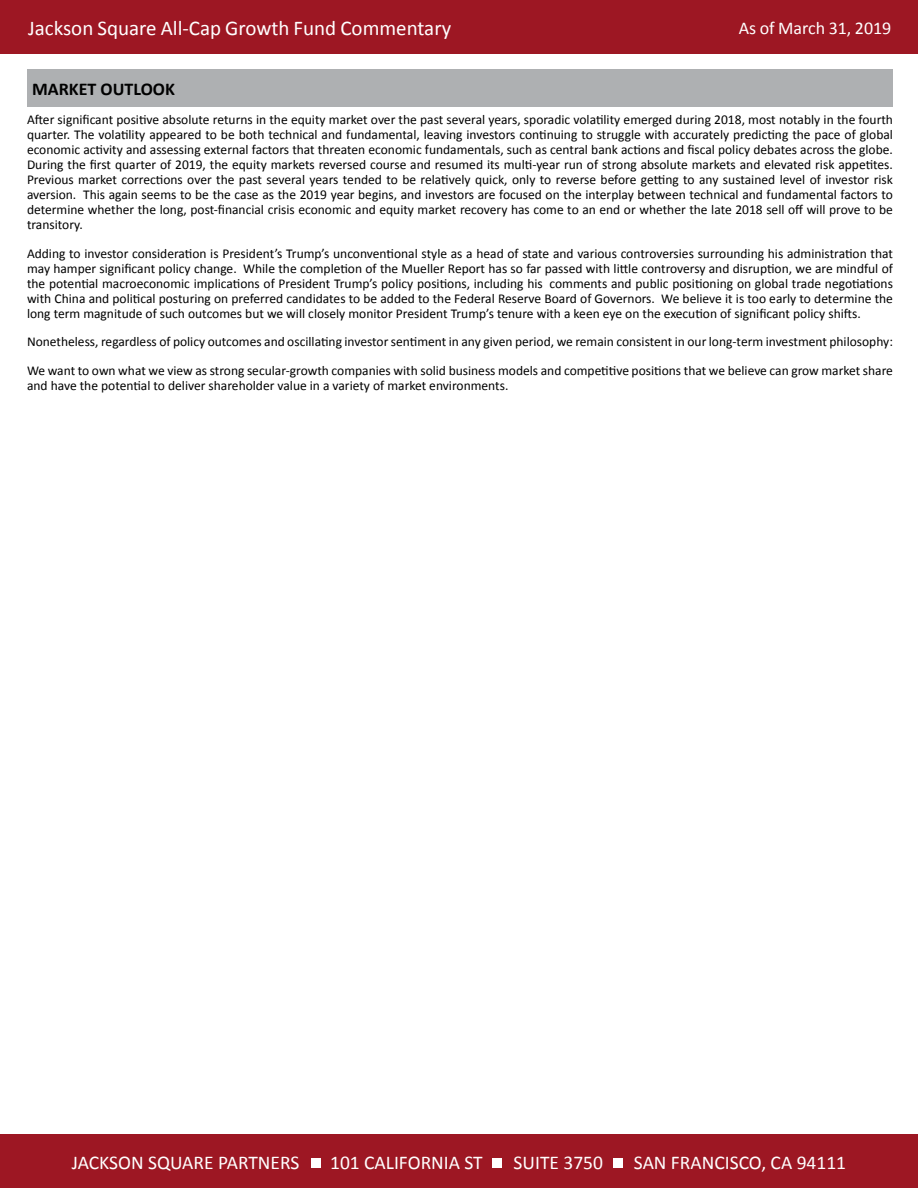
<style>
.page{position:relative;width:918px;height:1188px;background:#fff}
.page>*{position:absolute;margin:0;border:0;box-sizing:border-box;transform-origin:0 0}
.t1{font:21px "Calibri";color:#fff}
.t2{font:19.5px "Calibri";color:#fff}
.t3{font:18px "Calibri";color:#fff}
.t4{font:700 18px "Calibri";color:#000}
.t5{font:13.5px/15px "Calibri";color:#000;text-align:justify}
</style>
<div class="page">
<div style="left:0;top:0;width:918px;height:54px;background:#9d1723"></div>
<div style="left:27px;top:70px;width:866px;height:37px;background:#aeb0b2"></div>
<div style="left:0;top:1134px;width:918px;height:54px;background:#9d1723"></div>
<div style="left:311px;top:1158px;width:10px;height:10px;background:#fff"></div>
<div style="left:492px;top:1158px;width:10px;height:10px;background:#fff"></div>
<div style="left:614px;top:1158px;width:9px;height:10px;background:#fff"></div>
<h1 class="t1" style="left:28px;top:15px;width:425px">Jackson Square All-Cap Growth Fund Commentary</h1>
<h3 class="t3" style="left:739px;top:17px;width:154px">As of March 31, 2019</h3>
<h3 class="t4" style="left:32px;top:78px;width:144px">MARKET OUTLOOK</h3>
<p class="t5" style="left:27px;top:112px;width:868px">After significant positive absolute returns in the equity market over the past several years, sporadic volatility emerged during 2018, most notably in the fourth quarter. The volatility appeared to be both technical and fundamental, leaving investors continuing to struggle with accurately predicting the pace of global economic activity and assessing external factors that threaten economic fundamentals, such as central bank actions and fiscal policy debates across the globe.<br>During the first quarter of 2019, the equity markets reversed course and resumed its multi-year run of strong absolute markets and elevated risk appetites.<br>Previous market corrections over the past several years tended to be relatively quick, only to reverse before getting to any sustained level of investor risk aversion. This again seems to be the case as the 2019 year begins, and investors are focused on the interplay between technical and fundamental factors to determine whether the long, post-financial crisis economic and equity market recovery has come to an end or whether the late 2018 sell off will prove to be transitory.</p>
<p class="t5" style="left:27px;top:245px;width:867px">Adding to investor consideration is President’s Trump’s unconventional style as a head of state and various controversies surrounding his administration that may hamper significant policy change. While the completion of the Mueller Report has so far passed with little controversy and disruption, we are mindful of the potential macroeconomic implications of President Trump’s policy positions, including his comments and public positioning on global trade negotiations with China and political posturing on preferred candidates to be added to the Federal Reserve Board of Governors. We believe it is too early to determine the long term magnitude of such outcomes but we will closely monitor President Trump’s tenure with a keen eye on the execution of significant policy shifts.</p>
<p class="t5" style="left:27px;top:327px;width:868px;line-height:28.5px">Nonetheless, regardless of policy outcomes and oscillating investor sentiment in any given period, we remain consistent in our long-term investment philosophy:<br>We want to own what we view as strong secular-growth companies with solid business models and competitive positions that we believe can grow market share</p>
<p class="t5" style="left:27px;top:377px;width:483px">and have the potential to deliver shareholder value in a variety of market environments.</p>
<h2 class="t2" style="left:72px;top:1150px;width:229px">JACKSON SQUARE PARTNERS</h2>
<h2 class="t2" style="left:330px;top:1150px;width:154px">101 CALIFORNIA ST</h2>
<h2 class="t2" style="left:514px;top:1150px;width:91px">SUITE 3750</h2>
<h2 class="t2" style="left:634px;top:1150px;width:214px">SAN FRANCISCO, CA 94111</h2>
</div>
